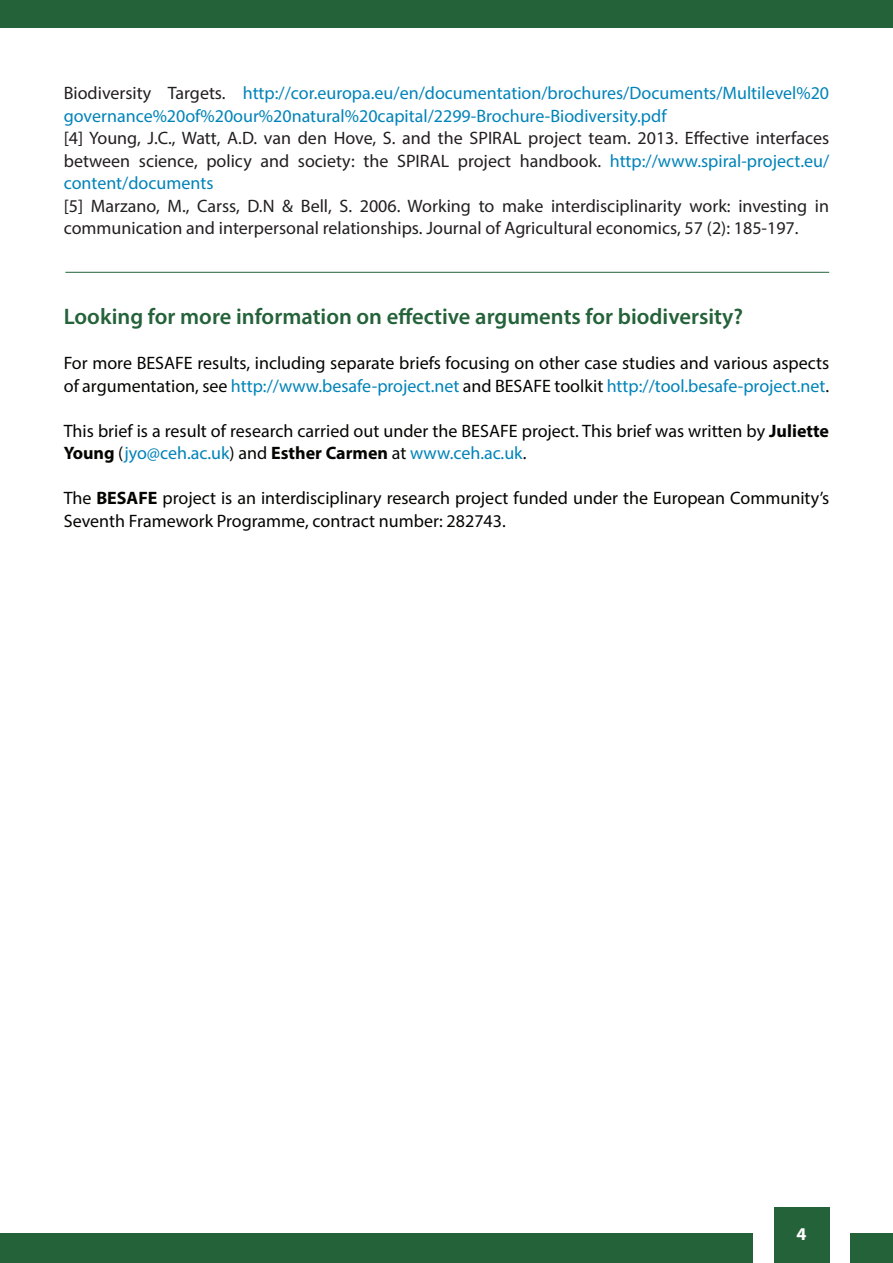
<style>
.page{position:relative;width:893px;height:1263px;background:#fff}
.page>*{position:absolute;margin:0;border:0;box-sizing:border-box;transform-origin:0 0}
.t1{font:600 22.5px "Myriad Pro";color:#246239}
.t2{font:18px/22.5px "Myriad Pro";color:#040503}
.t3{font:18px/22.5px "Myriad Pro";color:#231f20;text-align:justify}
.t4{font:18px/22.5px "Myriad Pro";color:#0083b9}
.t5{font:700 18px "Myriad Pro";color:#fff}
.s1{color:#231f20}
.s2{color:#0083b9}
.s3{font-weight:700}
</style>
<div class="page">
<div style="left:774px;top:1208px;width:55px;height:55px;background:#246239"></div>
<div style="left:0;top:1233px;width:753px;height:30px;background:#246239"></div>
<div style="left:850px;top:1233px;width:43px;height:30px;background:#246239"></div>
<hr style="left:65px;top:272px;width:764px;height:1px;background:#246239">
<div style="left:0;top:0;width:893px;height:28px;background:#246239"></div>
<p class="t4" style="left:64px;top:81px;width:767px"><span class="s1">Biodiversity Targets.</span> http://cor.europa.eu/en/documentation/brochures/Documents/Multilevel%20 governance%20of%20our%20natural%20capital/2299-Brochure-Biodiversity.pdf</p>
<p class="t3" style="left:64px;top:126px;width:767px">[4] Young, J.C., Watt, A.D. van den Hove, S. and the SPIRAL project team. 2013. Effective interfaces between science, policy and society: the SPIRAL project handbook. <span class="s2">http://www.spiral-project.eu/ content/documents</span></p>
<p class="t3" style="left:64px;top:194px;width:767px">[5] Marzano, M., Carss, D.N &amp; Bell, S. 2006. Working to make interdisciplinarity work: investing in communication and interpersonal relationships. Journal of Agricultural economics, 57 (2): 185-197.</p>
<p class="t1" style="left:64px;top:302px;width:681px">Looking for more information on effective arguments for biodiversity?</p>
<p class="t2" style="left:64px;top:351px;width:767px">For more BESAFE results, including separate briefs focusing on other case studies and various aspects of argumentation, see <span class="s2">http://www.besafe-project.net</span> and BESAFE toolkit <span class="s2">http://tool.besafe-project.net</span>.</p>
<p class="t2" style="left:64px;top:419px;width:767px">This brief is a result of research carried out under the BESAFE project. This brief was written by <span class="s3">Juliette<br>Young</span> (<span class="s2">jyo@ceh.ac.uk</span>) and <span class="s3">Esther Carmen</span> at <span class="s2">www.ceh.ac.uk</span>.</p>
<p class="t2" style="left:64px;top:486px;width:767px">The <span class="s3">BESAFE</span> project is an interdisciplinary research project funded under the European Community’s<br>Seventh Framework Programme, contract number: 282743.</p>
<p class="t5" style="left:797px;top:1222px;width:11px">4</p>
</div>
